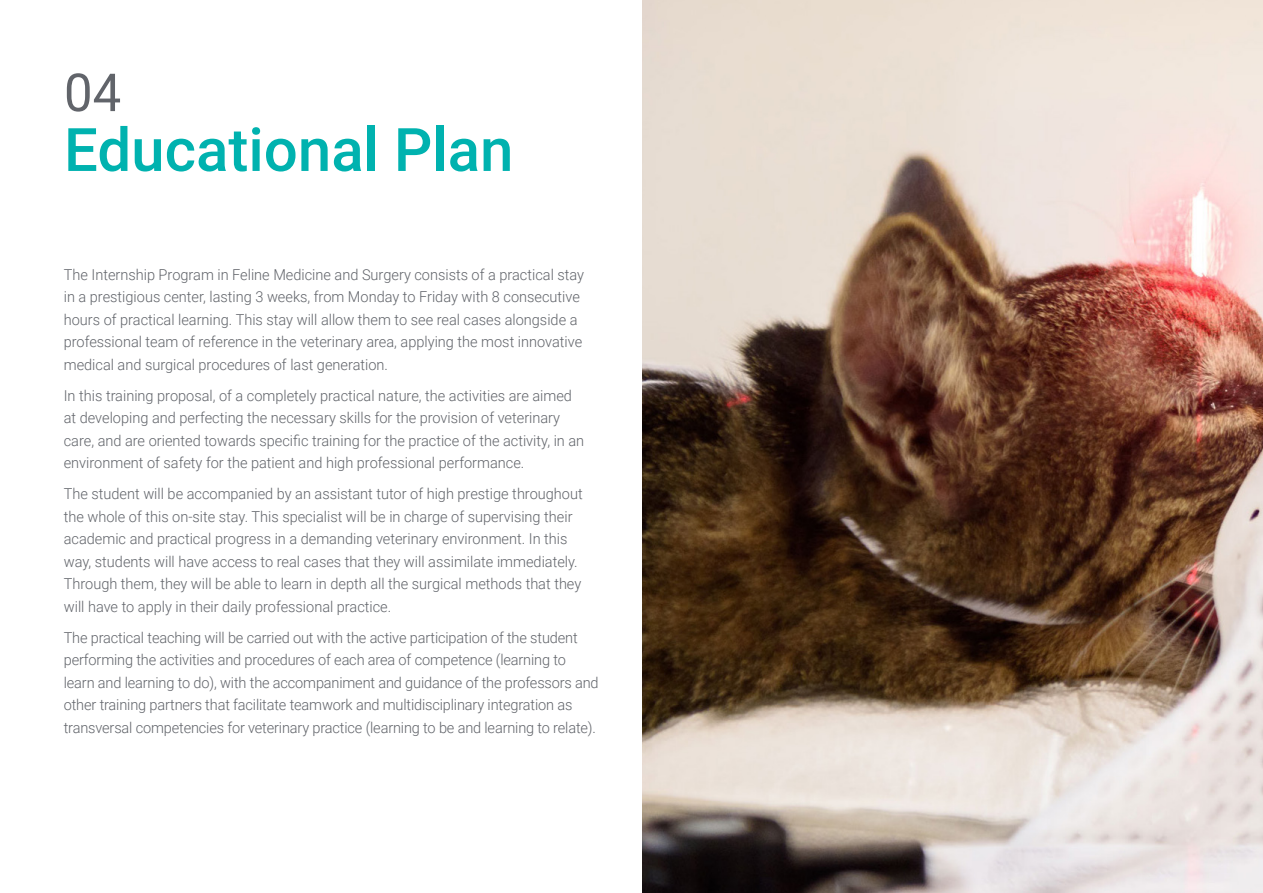
<style>
.page{position:relative;width:1263px;height:893px;background:#fff}
.page>*{position:absolute;margin:0;border:0;box-sizing:border-box;transform-origin:0 0}
.t1{font:500 60px "Roboto";color:#00b2af}
.t2{font:52.5px "Roboto";color:#61646a}
.t3{font:300 15px/22.5px "Roboto";color:#61646a}
</style>
<div class="page">
<img style="left:642px;top:0;width:621px;height:893px">
<h2 class="t2" style="left:64px;top:56px;width:59px">04</h2>
<h1 class="t1" style="left:64px;top:108px;width:451px">Educational Plan</h1>
<p class="t3" style="left:64px;top:262px;width:522px">The Internship Program in Feline Medicine and Surgery consists of a practical stay in a prestigious center, lasting 3 weeks, from Monday to Friday with 8 consecutive hours of practical learning. This stay will allow them to see real cases alongside a professional team of reference in the veterinary area, applying the most innovative medical and surgical procedures of last generation.</p>
<p class="t3" style="left:64px;top:383px;width:522px">In this training proposal, of a completely practical nature, the activities are aimed at developing and perfecting the necessary skills for the provision of veterinary care, and are oriented towards specific training for the practice of the activity, in an environment of safety for the patient and high professional performance.</p>
<p class="t3" style="left:64px;top:482px;width:520px">The student will be accompanied by an assistant tutor of high prestige throughout the whole of this on-site stay. This specialist will be in charge of supervising their academic and practical progress in a demanding veterinary environment. In this way, students will have access to real cases that they will assimilate immediately.<br>Through them, they will be able to learn in depth all the surgical methods that they will have to apply in their daily professional practice.</p>
<p class="t3" style="left:64px;top:625px;width:536px">The practical teaching will be carried out with the active participation of the student performing the activities and procedures of each area of competence (learning to learn and learning to do), with the accompaniment and guidance of the professors and other training partners that facilitate teamwork and multidisciplinary integration as transversal competencies for veterinary practice (learning to be and learning to relate).</p>
</div>
